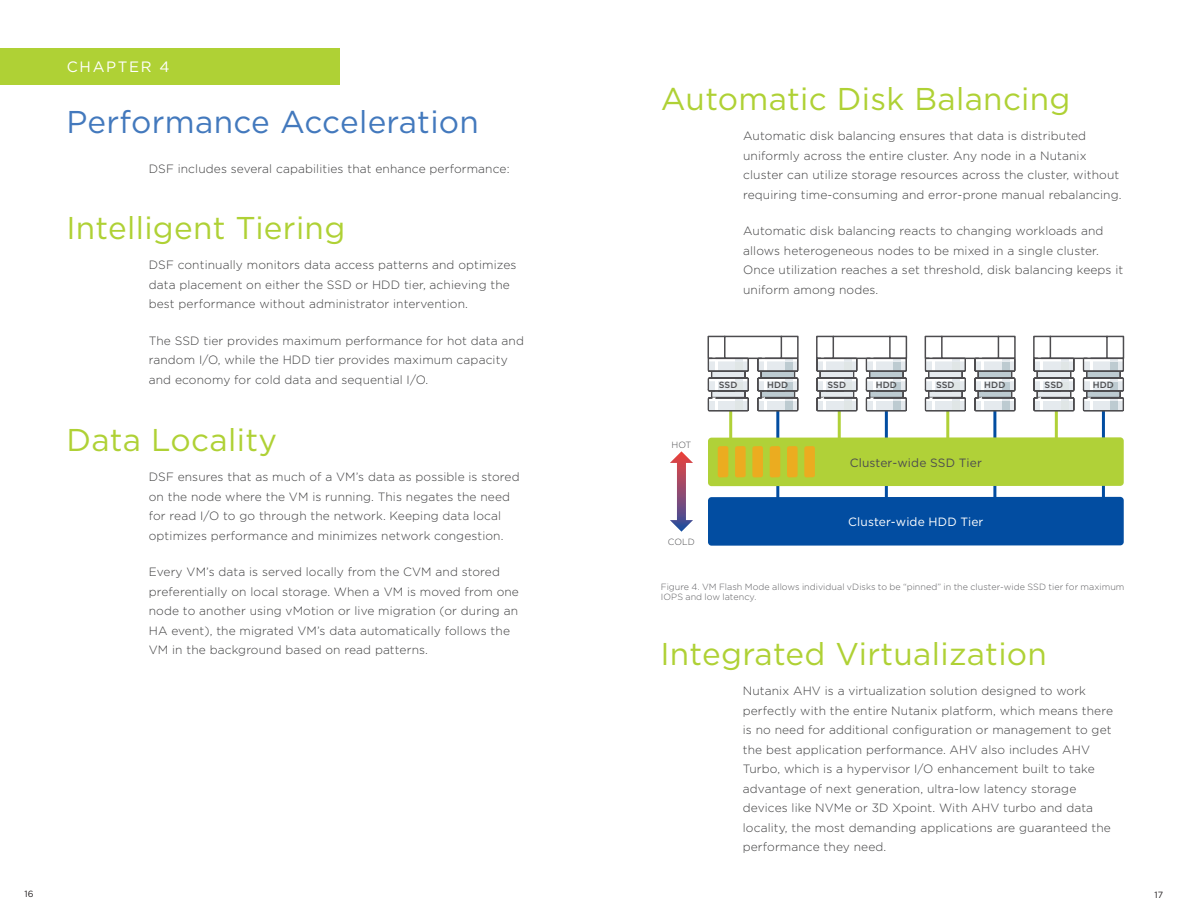
<style>
.page{position:relative;width:1188px;height:918px;background:#fff}
.page>*{position:absolute;margin:0;border:0;box-sizing:border-box;transform-origin:0 0}
.t1{font:31.5px "Gotham";letter-spacing:.01em;color:#afd135}
.t2{font:31.5px "Gotham";letter-spacing:.01em;color:#4379bd}
.t3{font:15px "Gotham";letter-spacing:.11em;color:#fff}
.t4{font:300 12px/19.5px "Gotham";letter-spacing:.01em;color:#3e3e3f}
.t5{font:12px "Gotham";letter-spacing:.01em;color:#4d4d4f}
.t6{font:12px "Gotham";letter-spacing:.01em;color:#fff}
.t7{font:300 9px/10.8px "Gotham";letter-spacing:.005em;color:#5e5e61}
.t8{font:500 9px "Gotham";letter-spacing:.01em;color:#4d4d4f}
.t9{font:300 9px "Gotham";letter-spacing:.01em;color:#4d4d4f}
.t10{font:9px "Gotham";color:#231f20}
</style>
<div class="page">
<div style="left:0;top:49px;width:340px;height:36px;background:#afd135"></div>
<hr style="left:729px;top:411px;width:3px;height:48px;background:#b0d138">
<hr style="left:838px;top:411px;width:3px;height:48px;background:#b0d138">
<hr style="left:946px;top:411px;width:3px;height:48px;background:#b0d138">
<hr style="left:1055px;top:411px;width:3px;height:48px;background:#b0d138">
<hr style="left:776px;top:411px;width:3px;height:89px;background:#024da1">
<hr style="left:885px;top:411px;width:3px;height:89px;background:#024da1">
<hr style="left:993px;top:411px;width:3px;height:89px;background:#024da1">
<hr style="left:1102px;top:411px;width:3px;height:89px;background:#024da1">
<svg style="left:1033px;top:335px;width:92px;height:77px"></svg>
<svg style="left:924px;top:335px;width:92px;height:77px"></svg>
<svg style="left:816px;top:335px;width:92px;height:77px"></svg>
<svg style="left:707px;top:335px;width:92px;height:77px"></svg>
<div style="left:708px;top:497px;width:416px;height:49px;background:#024da1;border-radius:4px"></div>
<div style="left:708px;top:437px;width:416px;height:49px;background:#b0d138;border-radius:4px"></div>
<div style="left:718px;top:446px;width:10px;height:31px;background:#ebac20;border-radius:2px"></div>
<div style="left:735px;top:446px;width:11px;height:31px;background:#ebac20;border-radius:2px"></div>
<div style="left:752px;top:446px;width:11px;height:31px;background:#ebac20;border-radius:2px"></div>
<div style="left:770px;top:446px;width:10px;height:31px;background:#ebac20;border-radius:2px"></div>
<div style="left:787px;top:446px;width:11px;height:31px;background:#ebac20;border-radius:2px"></div>
<div style="left:804px;top:446px;width:11px;height:31px;background:#ebac20;border-radius:2px"></div>
<svg style="left:670px;top:451px;width:23px;height:81px"></svg>
<p class="t3" style="left:67px;top:58px;width:104px">CHAPTER 4</p>
<p class="t2" style="left:66px;top:101px;width:414px">Performance Acceleration</p>
<p class="t4" style="left:149px;top:158px;width:362px">DSF includes several capabilities that enhance performance:</p>
<p class="t1" style="left:66px;top:208px;width:280px">Intelligent Tiering</p>
<p class="t4" style="left:149px;top:255px;width:369px">DSF continually monitors data access patterns and optimizes data placement on either the SSD or HDD tier, achieving the best performance without administrator intervention.</p>
<p class="t4" style="left:149px;top:330px;width:377px">The SSD tier provides maximum performance for hot data and random I/O, while the HDD tier provides maximum capacity and economy for cold data and sequential I/O.</p>
<p class="t1" style="left:66px;top:420px;width:212px">Data Locality</p>
<p class="t4" style="left:149px;top:467px;width:372px">DSF ensures that as much of a VM’s data as possible is stored on the node where the VM is running. This negates the need for read I/O to go through the network. Keeping data local optimizes performance and minimizes network congestion.</p>
<p class="t4" style="left:149px;top:562px;width:372px">Every VM’s data is served locally from the CVM and stored preferentially on local storage. When a VM is moved from one node to another using vMotion or live migration (or during an HA event), the migrated VM’s data automatically follows the VM in the background based on read patterns.</p>
<p class="t1" style="left:661px;top:79px;width:411px">Automatic Disk Balancing</p>
<p class="t4" style="left:743px;top:126px;width:380px">Automatic disk balancing ensures that data is distributed uniformly across the entire cluster. Any node in a Nutanix cluster can utilize storage resources across the cluster, without requiring time-consuming and error-prone manual rebalancing.</p>
<p class="t4" style="left:743px;top:221px;width:382px">Automatic disk balancing reacts to changing workloads and allows heterogeneous nodes to be mixed in a single cluster.<br>Once utilization reaches a set threshold, disk balancing keeps it uniform among nodes.</p>
<p class="t9" style="left:671px;top:439px;width:22px">HOT</p>
<p class="t8" style="left:719px;top:379px;width:20px">SSD</p>
<p class="t8" style="left:767px;top:379px;width:23px">HDD</p>
<p class="t9" style="left:668px;top:536px;width:28px">COLD</p>
<p class="t8" style="left:827px;top:379px;width:20px">SSD</p>
<p class="t8" style="left:876px;top:379px;width:23px">HDD</p>
<p class="t8" style="left:936px;top:379px;width:20px">SSD</p>
<p class="t8" style="left:984px;top:379px;width:23px">HDD</p>
<p class="t8" style="left:1045px;top:379px;width:20px">SSD</p>
<p class="t8" style="left:1093px;top:379px;width:23px">HDD</p>
<p class="t5" style="left:850px;top:455px;width:133px">Cluster-wide SSD Tier</p>
<p class="t6" style="left:848px;top:514px;width:137px">Cluster-wide HDD Tier</p>
<p class="t7" style="left:661px;top:581px;width:465px">Figure 4. VM Flash Mode allows individual vDisks to be “pinned” in the cluster-wide SSD tier for maximum<br>IOPS and low latency.</p>
<p class="t1" style="left:660px;top:634px;width:388px">Integrated Virtualization</p>
<p class="t4" style="left:743px;top:681px;width:372px">Nutanix AHV is a virtualization solution designed to work perfectly with the entire Nutanix platform, which means there is no need for additional configuration or management to get the best application performance. AHV also includes AHV Turbo, which is a hypervisor I/O enhancement built to take advantage of next generation, ultra-low latency storage devices like NVMe or 3D Xpoint. With AHV turbo and data locality, the most demanding applications are guaranteed the performance they need.</p>
<p class="t10" style="left:24px;top:888px;width:11px">16</p>
<p class="t10" style="left:1154px;top:889px;width:10px">17</p>
</div>
